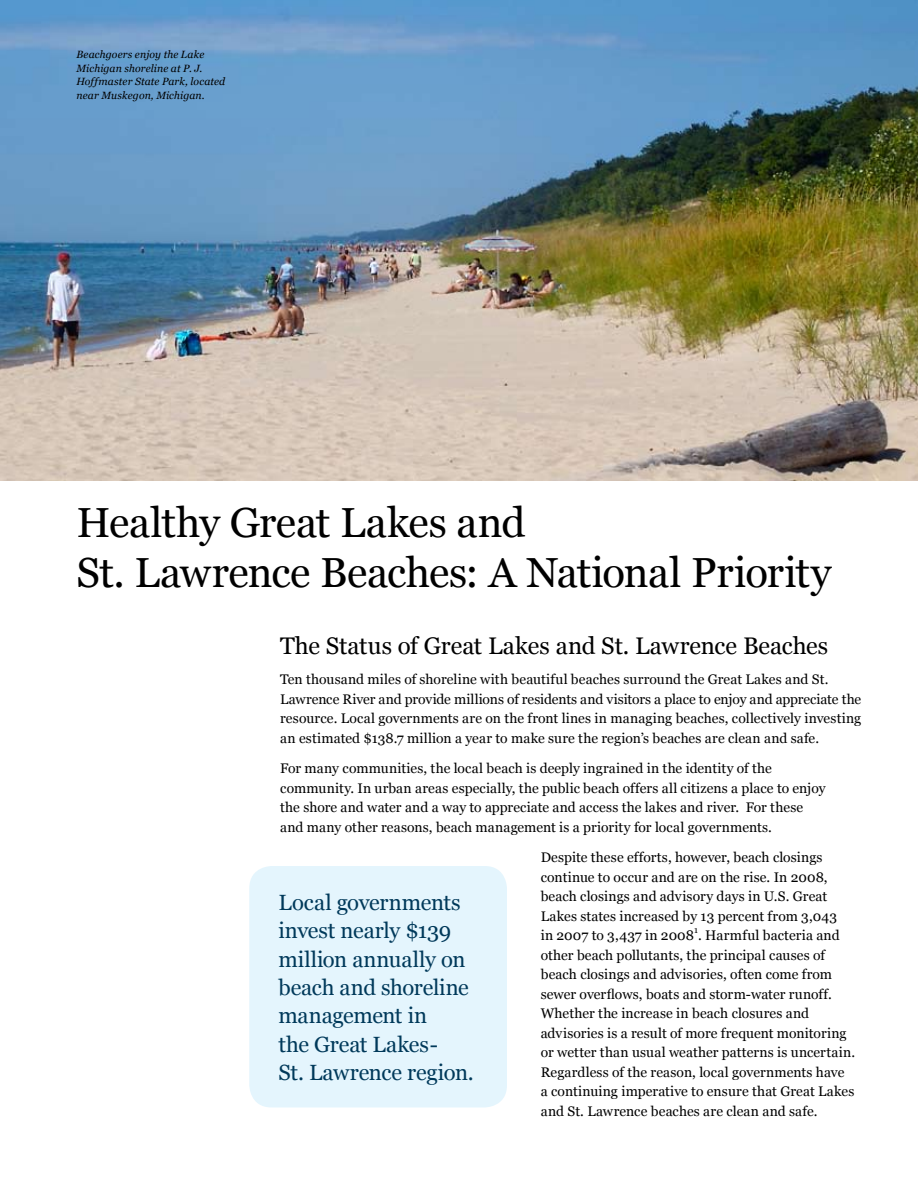
<style>
.page{position:relative;width:918px;height:1188px;background:#fff}
.page>*{position:absolute;margin:0;border:0;box-sizing:border-box;transform-origin:0 0}
.t1{font:42px/49.5px "Georgia";letter-spacing:-.015em;color:#000}
.t2{font:24px "Georgia";letter-spacing:-.005em;color:#000}
.t3{font:22.05px/28.3px "Georgia";letter-spacing:-.01em;color:#00395a}
.t4{font:13.8px/19.5px "Georgia";letter-spacing:.01em;color:#000}
.t5{font:italic 10.5px/13.5px "Georgia";letter-spacing:.01em;color:#000}
.t6{font:9px "Georgia";color:#000}
</style>
<div class="page">
<img style="left:0;top:0;width:918px;height:481px">
<div style="left:249px;top:866px;width:258px;height:241px;background:#e4f5fd;border-radius:22px"></div>
<p class="t5" style="left:76px;top:48px;width:150px">Beachgoers enjoy the Lake<br>Michigan shoreline at P. J.<br>Hoffmaster State Park, located near Muskegon, Michigan.</p>
<h1 class="t1" style="left:76px;top:499px;width:757px">Healthy Great Lakes and<br>St. Lawrence Beaches: A National Priority</h1>
<h2 class="t2" style="left:280px;top:631px;width:550px">The Status of Great Lakes and St. Lawrence Beaches</h2>
<p class="t4" style="left:280px;top:670px;width:583px">Ten thousand miles of shoreline with beautiful beaches surround the Great Lakes and St.<br>Lawrence River and provide millions of residents and visitors a place to enjoy and appreciate the resource. Local governments are on the front lines in managing beaches, collectively investing an estimated $138.7 million a year to make sure the region’s beaches are clean and safe.</p>
<p class="t4" style="left:280px;top:759px;width:547px">For many communities, the local beach is deeply ingrained in the identity of the community. In urban areas especially, the public beach offers all citizens a place to enjoy the shore and water and a way to appreciate and access the lakes and river. For these and many other reasons, beach management is a priority for local governments.</p>
<p class="t4" style="left:541px;top:848px;width:300px">Despite these efforts, however, beach closings continue to occur and are on the rise. In 2008, beach closings and advisory days in U.S. Great Lakes states increased by 13 percent from 3,043 in 2007 to 3,437 in 2008 . Harmful bacteria and</p>
<h3 class="t3" style="left:278px;top:889px;width:197px">Local governments invest nearly $139 million annually on beach and shoreline management in<br>the Great Lakes-<br>St. Lawrence region.</h3>
<p class="t6" style="left:694px;top:924px;width:5px">1</p>
<p class="t4" style="left:541px;top:945px;width:316px">other beach pollutants, the principal causes of beach closings and advisories, often come from sewer overflows, boats and storm-water runoff.<br>Whether the increase in beach closures and advisories is a result of more frequent monitoring or wetter than usual weather patterns is uncertain.<br>Regardless of the reason, local governments have<br>a continuing imperative to ensure that Great Lakes and St. Lawrence beaches are clean and safe.</p>
</div>
